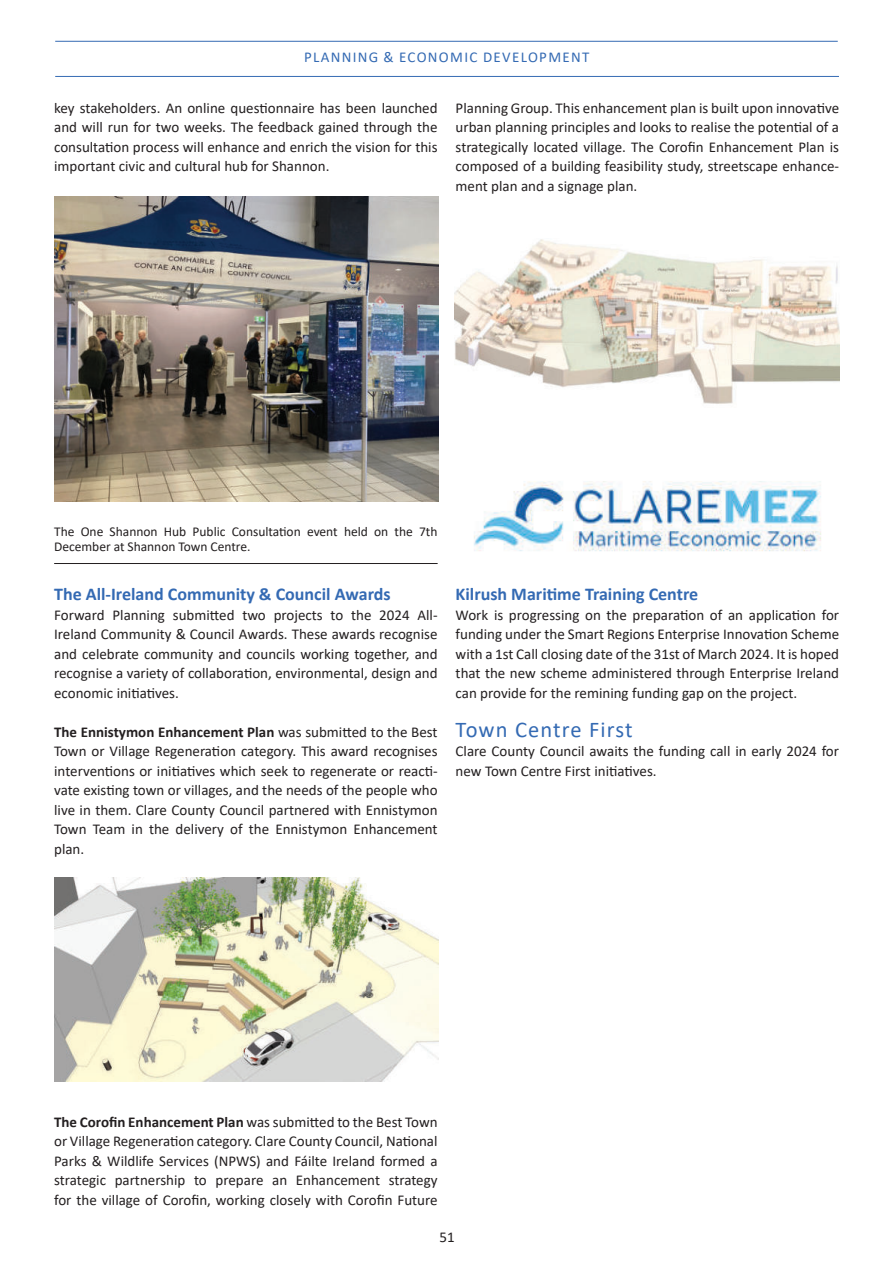
<style>
.page{position:relative;width:893px;height:1263px;background:#fff}
.page>*{position:absolute;margin:0;border:0;box-sizing:border-box;transform-origin:0 0}
.t1{font:22.5px "Calibri";letter-spacing:.05em;color:#346ab3}
.t2{font:700 18px "Calibri";color:#346ab3}
.t3{font:15px/19.5px "Calibri";color:#231f20;text-align:justify}
.t4{font:15px "Calibri";letter-spacing:.09em;color:#346ab3}
.t5{font:13.5px/14.2px "Calibri";color:#231f20}
.s1{font-weight:700}
</style>
<div class="page">
<hr style="left:55px;top:76px;width:784px;height:1px;background:#346ab3">
<hr style="left:55px;top:41px;width:783px;height:1px;background:#346ab3">
<hr style="left:54px;top:563px;width:384px;height:1px;background:#231f20">
<img style="left:54px;top:196px;width:384px;height:305px">
<img style="left:54px;top:877px;width:384px;height:204px">
<img style="left:455px;top:239px;width:384px;height:165px">
<img style="left:474px;top:481px;width:347px;height:71px">
<p class="t4" style="left:304px;top:49px;width:287px">PLANNING &amp; ECONOMIC DEVELOPMENT</p>
<p class="t3" style="left:54px;top:97px;width:385px">key stakeholders. An online questionnaire has been launched and will run for two weeks. The feedback gained through the consultation process will enhance and enrich the vision for this important civic and cultural hub for Shannon.</p>
<p class="t3" style="left:456px;top:97px;width:385px">Planning Group. This enhancement plan is built upon innovative urban planning principles and looks to realise the potential of a strategically located village. The Corofin Enhancement Plan is composed of a building feasibility study, streetscape enhance&shy;ment plan and a signage plan.</p>
<p class="t5" style="left:54px;top:524px;width:385px">The One Shannon Hub Public Consultation event held on the 7th<br>December at Shannon Town Centre.</p>
<p class="t2" style="left:54px;top:581px;width:338px">The All-Ireland Community &amp; Council Awards</p>
<p class="t3" style="left:54px;top:604px;width:385px">Forward Planning submitted two projects to the 2024 All-Ireland Community &amp; Council Awards. These awards recognise and celebrate community and councils working together, and recognise a variety of collaboration, environmental, design and economic initiatives.</p>
<p class="t3" style="left:54px;top:721px;width:385px"><span class="s1">The Ennistymon Enhancement Plan</span> was submitted to the Best Town or Village Regeneration category. This award recognises interventions or initiatives which seek to regenerate or reacti&shy;vate existing town or villages, and the needs of the people who live in them. Clare County Council partnered with Ennistymon Town Team in the delivery of the Ennistymon Enhancement plan.</p>
<p class="t2" style="left:456px;top:581px;width:244px">Kilrush Maritime Training Centre</p>
<p class="t3" style="left:456px;top:604px;width:385px">Work is progressing on the preparation of an application for funding under the Smart Regions Enterprise Innovation Scheme with a 1st Call closing date of the 31st of March 2024. It is hoped that the new scheme administered through Enterprise Ireland can provide for the remining funding gap on the project.</p>
<h1 class="t1" style="left:456px;top:713px;width:178px">Town Centre First</h1>
<p class="t3" style="left:456px;top:741px;width:385px">Clare County Council awaits the funding call in early 2024 for new Town Centre First initiatives.</p>
<p class="t3" style="left:54px;top:1111px;width:385px"><span class="s1">The Corofin Enhancement Plan</span> was submitted to the Best Town or Village Regeneration category. Clare County Council, National Parks &amp; Wildlife Services (NPWS) and Fáilte Ireland formed a strategic partnership to prepare an Enhancement strategy for the village of Corofin, working closely with Corofin Future</p>
<p class="t3" style="left:440px;top:1227px;width:17px">51</p>
</div>
